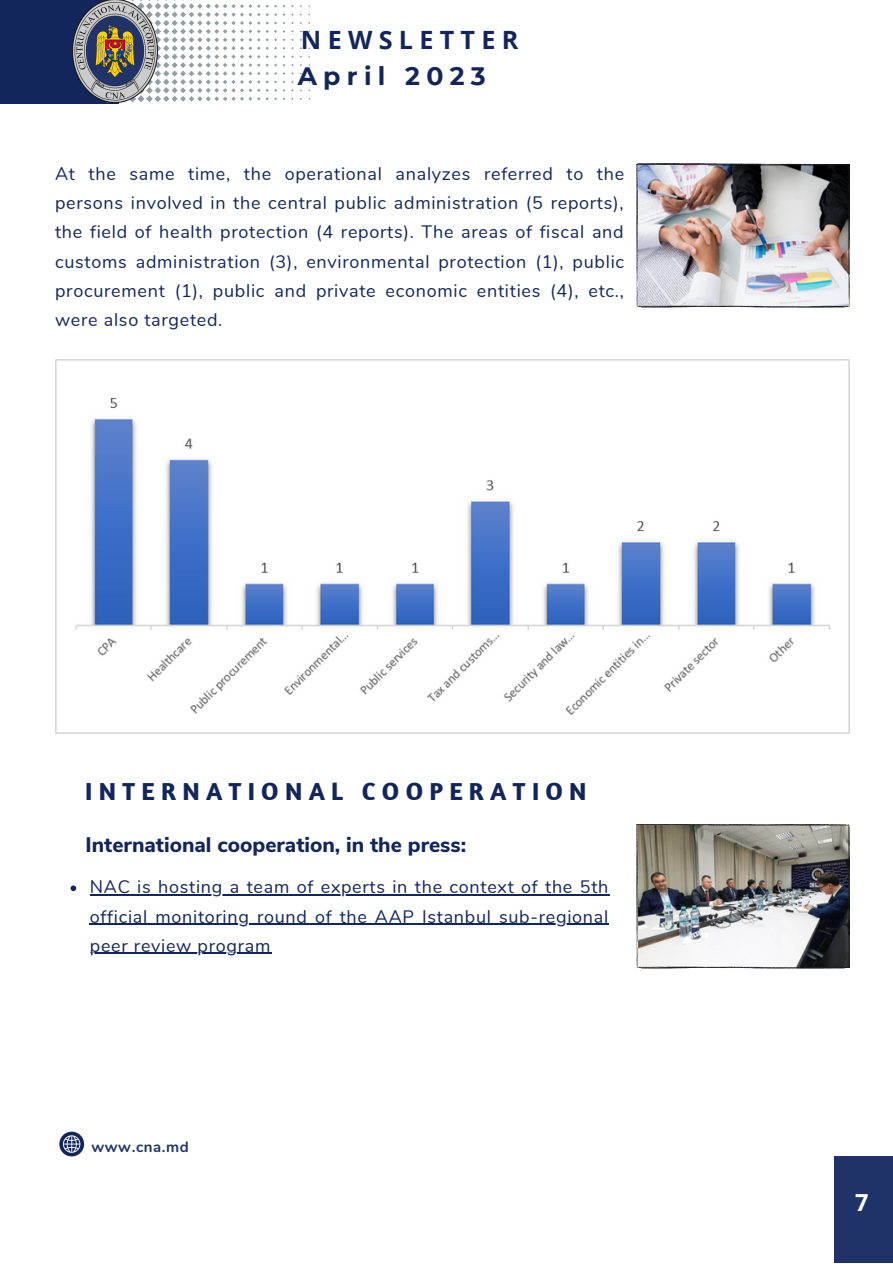
<style>
.page{position:relative;width:893px;height:1264px;background:#fff}
.page>*{position:absolute;margin:0;border:0;box-sizing:border-box;transform-origin:0 0}
.t1{font:700 25.2px "Amaranth";letter-spacing:.25em;color:#13265b}
.t2{font:700 25.2px "Open Sans";letter-spacing:.25em;color:#13265b}
.t3{font:700 25.2px "Montserrat";letter-spacing:.25em;color:#13265b}
.t4{font:700 23.4px "Open Sans";color:#fff}
.t5{font:800 21px "Nunito Sans";color:#13265b}
.t6{font:18px/29.2px "Nunito";letter-spacing:.04em;color:#13265b;text-align:justify}
.t7{font:700 15px "Nunito";letter-spacing:.04em;color:#203369}
</style>
<div class="page">
<div style="left:0;top:0;width:118px;height:103px;background:#13265b"></div>
<svg style="left:106px;top:0;width:204px;height:103px"></svg>
<img style="left:72px;top:0;width:85px;height:102px">
<div style="left:833px;top:1156px;width:59px;height:106px;background:#203369"></div>
<svg style="left:59px;top:1131px;width:25px;height:25px"></svg>
<img style="left:636px;top:824px;width:213px;height:144px">
<img style="left:636px;top:164px;width:213px;height:143px">
<img style="left:55px;top:359px;width:794px;height:375px">
<svg style="left:71px;top:885px;width:5px;height:6px"></svg>
<hr style="left:90px;top:894px;width:519px;height:1px;background:#13265b">
<hr style="left:90px;top:923px;width:519px;height:1px;background:#13265b">
<hr style="left:90px;top:952px;width:181px;height:2px;background:#13265b">
<p class="t2" style="left:301px;top:22px;width:219px">NEWSLETTER</p>
<p class="t3" style="left:298px;top:60px;width:190px">April 2023</p>
<p class="t6" style="left:55px;top:159px;width:570px">At the same time, the operational analyzes referred to the persons involved in the central public administration (5 reports), the field of health protection (4 reports). The areas of fiscal and customs administration (3), environmental protection (1), public procurement (1), public and private economic entities (4), etc., were also targeted.</p>
<p class="t1" style="left:85px;top:775px;width:503px">INTERNATIONAL COOPERATION</p>
<p class="t5" style="left:86px;top:831px;width:382px">International cooperation, in the press:</p>
<p class="t6" style="left:90px;top:872px;width:520px">NAC is hosting a team of experts in the context of the 5th official monitoring round of the AAP Istanbul sub-regional peer review program</p>
<p class="t7" style="left:91px;top:1136px;width:99px">www.cna.md</p>
<p class="t4" style="left:855px;top:1186px;width:15px">7</p>
</div>
